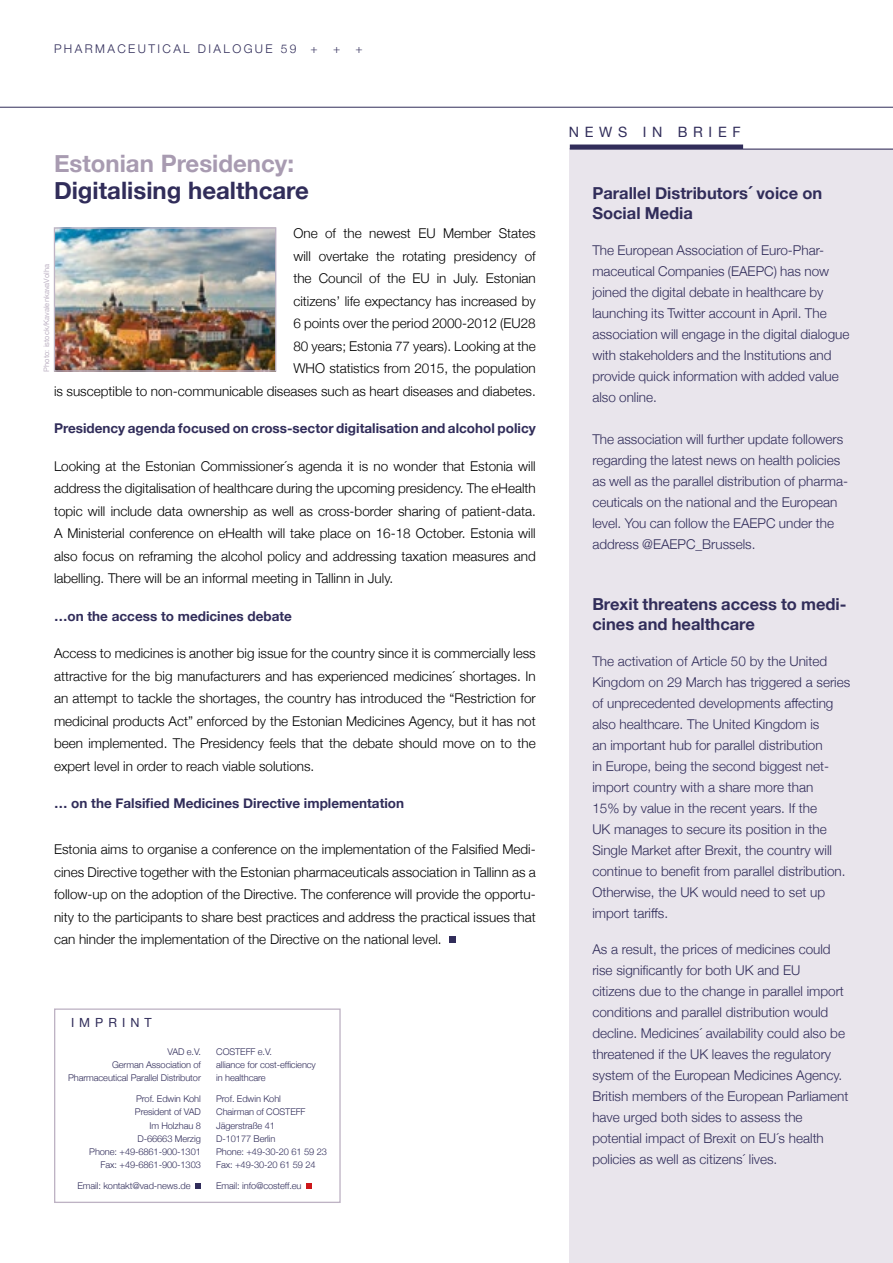
<style>
.page{position:relative;width:893px;height:1263px;background:#fff}
.page>*{position:absolute;margin:0;border:0;box-sizing:border-box;transform-origin:0 0}
.t1{font:700 24px "Helvetica Neue";color:#312d5a}
.t2{font:700 24px "Helvetica Neue";color:#a89bb1}
.t3{font:700 16.5px/19.8px "Helvetica Neue";color:#312d5a}
.t4{font:14.25px "Helvetica Neue";letter-spacing:.4em;color:#312d5a}
.t5{font:300 13.5px/22.5px "Helvetica Neue";color:#000;text-align:justify}
.t6{font:300 13.5px/21px "Helvetica Neue";color:#312d5a}
.t7{font:700 13.5px "Helvetica Neue";color:#312d5a}
.t8{font:12.6px "Helvetica Neue";letter-spacing:.4em;color:#312d5a}
.t9{font:300 12px "Helvetica Neue";letter-spacing:.2em;color:#312d5a}
.t10{font:300 9.3px/13.2px "Helvetica Neue";letter-spacing:-.01em;color:#312d5a}
.t11{font:7.5px "Helvetica Neue";color:#beb3c4}
</style>
<div class="page">
<hr style="left:0;top:107px;width:893px;height:1px;background:#312d5a">
<div style="left:449px;top:936px;width:6px;height:7px;background:#312d5a"></div>
<img style="left:56px;top:229px;width:218px;height:141px">
<div style="left:54px;top:227px;width:222px;height:145px;border:1px solid #beb3c4"></div>
<div style="left:570px;top:149px;width:323px;height:1114px;background:#e9e5ec"></div>
<hr style="left:570px;top:149px;width:323px;height:1px;background:#312d5a">
<div style="left:570px;top:144px;width:173px;height:5px;background:#312d5a"></div>
<div style="left:54px;top:1008px;width:287px;height:195px;background:#fff;border:1px solid #beb3c4"></div>
<svg style="left:306px;top:1183px;width:6px;height:6px"></svg>
<svg style="left:195px;top:1183px;width:6px;height:6px"></svg>
<p class="t9" style="left:54px;top:39px;width:265px">PHARMACEUTICAL DIALOGUE 59 +</p>
<p class="t9" style="left:333px;top:39px;width:9px">+</p>
<p class="t9" style="left:356px;top:39px;width:9px">+</p>
<h1 class="t2" style="left:54px;top:145px;width:241px">Estonian Presidency:</h1>
<h1 class="t1" style="left:54px;top:172px;width:256px">Digitalising healthcare</h1>
<p class="t5" style="left:54px;top:221px;width:483px;text-align:right">One of the newest EU Member States<br>will overtake the rotating presidency of<br>the Council of the EU in July. Estonian<br>citizens’ life expectancy has increased by<br>6 points over the period 2000-2012 (EU28<br>80 years; Estonia 77 years). Looking at the<br>WHO statistics from 2015, the population<br>is susceptible to non-communicable diseases such as heart diseases and diabetes.</p>
<p class="t7" style="left:54px;top:418px;width:483px">Presidency agenda focused on cross-sector digitalisation and alcohol policy</p>
<p class="t5" style="left:54px;top:454px;width:483px">Looking at the Estonian Commissioner´s agenda it is no wonder that Estonia will address the digitalisation of healthcare during the upcoming presidency. The eHealth topic will include data ownership as well as cross-border sharing of patient-data.<br>A Ministerial conference on eHealth will take place on 16-18 October. Estonia will also focus on reframing the alcohol policy and addressing taxation measures and labelling. There will be an informal meeting in Tallinn in July.</p>
<p class="t7" style="left:54px;top:605px;width:239px">…on the access to medicines debate</p>
<p class="t5" style="left:54px;top:641px;width:483px">Access to medicines is another big issue for the country since it is commercially less attractive for the big manufacturers and has experienced medicines´ shortages. In an attempt to tackle the shortages, the country has introduced the “Restriction for medicinal products Act” enforced by the Estonian Medicines Agency, but it has not been implemented. The Presidency feels that the debate should move on to the expert level in order to reach viable solutions.</p>
<p class="t7" style="left:54px;top:793px;width:352px">… on the Falsified Medicines Directive implementation</p>
<p class="t5" style="left:54px;top:837px;width:483px">Estonia aims to organise a conference on the implementation of the Falsified Medi&shy;cines Directive together with the Estonian pharmaceuticals association in Tallinn as a follow-up on the adoption of the Directive. The conference will provide the opportu&shy;nity to the participants to share best practices and address the practical issues that can hinder the implementation of the Directive on the national level.</p>
<p class="t11" style="left:41px;top:372px;width:109px;rotate:-90deg">Photo: istock/KavalenkavaVolha</p>
<p class="t8" style="left:71px;top:1013px;width:82px">IMPRINT</p>
<p class="t10" style="left:68px;top:1044px;width:134px;text-align:right">VAD e.V.<br>German Association of<br>Pharmaceutical Parallel Distributor</p>
<p class="t10" style="left:89px;top:1091px;width:113px;text-align:right">Prof. Edwin Kohl<br>President of VAD<br>Im Holzhau 8<br>D-66663 Merzig<br>Phone: +49-6861-900-1301<br>Fax: +49-6861-900-1303</p>
<p class="t10" style="left:77px;top:1178px;width:115px">Email: kontakt@vad-news.de</p>
<p class="t10" style="left:216px;top:1044px;width:101px">COSTEFF e.V.<br>alliance for cost-efficiency in healthcare</p>
<p class="t10" style="left:216px;top:1091px;width:112px">Prof. Edwin Kohl<br>Chairman of COSTEFF<br>Jägerstraße 41<br>D-10177 Berlin<br>Phone: +49-30-20 61 59 23<br>Fax: +49-30-20 61 59 24</p>
<p class="t10" style="left:216px;top:1178px;width:87px">Email: info@costeff.eu</p>
<p class="t4" style="left:569px;top:122px;width:173px">NEWS IN BRIEF</p>
<p class="t3" style="left:592px;top:184px;width:231px">Parallel Distributors´ voice on<br>Social Media</p>
<p class="t6" style="left:592px;top:239px;width:259px">The European Association of Euro-Phar&shy;maceutical Companies (EAEPC) has now joined the digital debate in healthcare by launching its Twitter account in April. The association will engage in the digital dialogue with stakeholders and the Institutions and provide quick information with added value also online.</p>
<p class="t6" style="left:592px;top:428px;width:257px">The association will further update followers regarding the latest news on health policies as well as the parallel distribution of pharma&shy;ceuticals on the national and the European level. You can follow the EAEPC under the address @EAEPC_Brussels.</p>
<p class="t3" style="left:592px;top:595px;width:256px">Brexit threatens access to medi&shy;cines and healthcare</p>
<p class="t6" style="left:592px;top:650px;width:259px">The activation of Article 50 by the United Kingdom on 29 March has triggered a series of unprecedented developments affecting also healthcare. The United Kingdom is<br>an important hub for parallel distribution<br>in Europe, being the second biggest net&shy;import country with a share more than<br>15% by value in the recent years. If the<br>UK manages to secure its position in the Single Market after Brexit, the country will continue to benefit from parallel distribution.<br>Otherwise, the UK would need to set up import tariffs.</p>
<p class="t6" style="left:592px;top:938px;width:258px">As a result, the prices of medicines could rise significantly for both UK and EU<br>citizens due to the change in parallel import conditions and parallel distribution would decline. Medicines´ availability could also be threatened if the UK leaves the regulatory system of the European Medicines Agency.<br>British members of the European Parliament have urged both sides to assess the potential impact of Brexit on EU´s health policies as well as citizens´ lives.</p>
</div>
